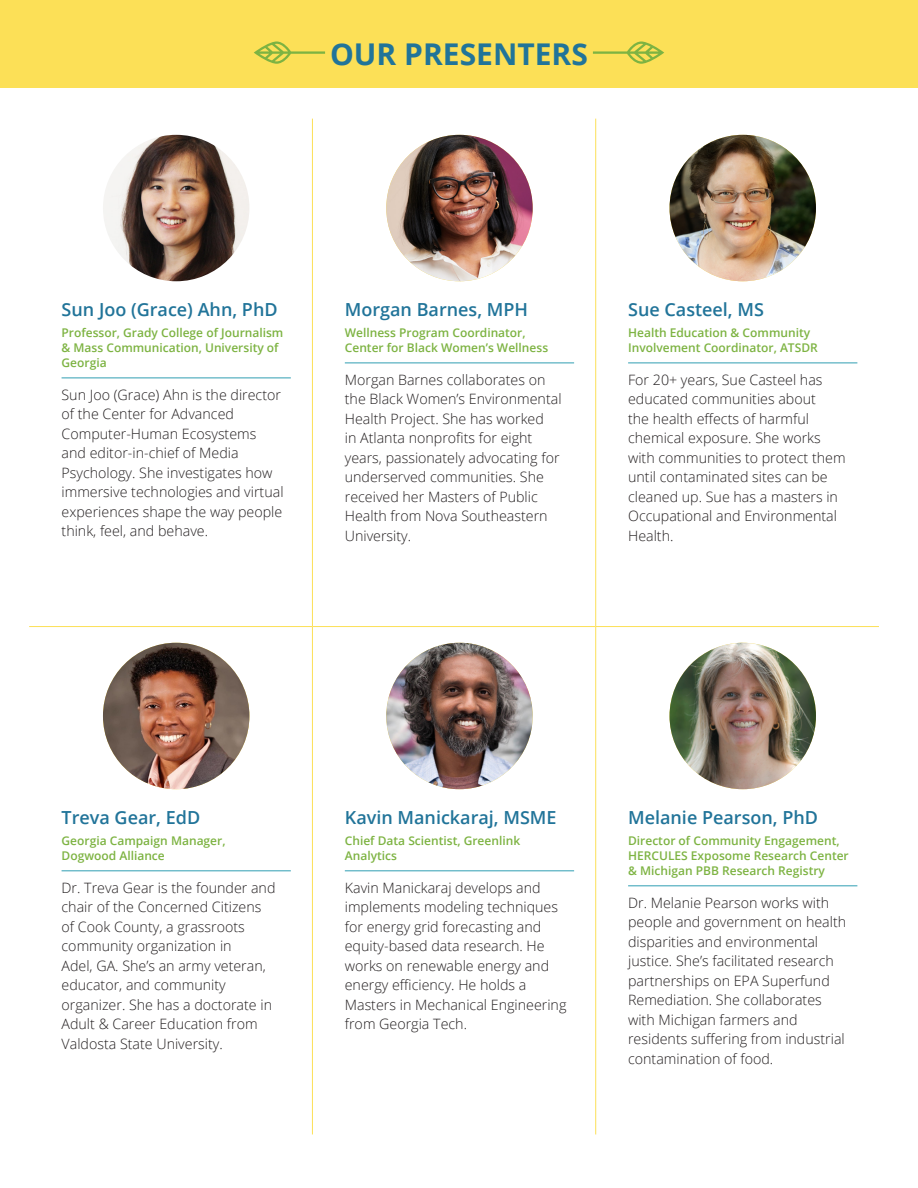
<style>
.page{position:relative;width:918px;height:1188px;background:#fff}
.page>*{position:absolute;margin:0;border:0;box-sizing:border-box;transform-origin:0 0}
.t1{font:700 30px "Open Sans";color:#217499}
.Bio_-_Name{font:600 18px "Open Sans";color:#217499}
.Bio_-_Detail{font:300 14.25px/19.5px "Open Sans";color:#231f20}
.Bio_title{font:600 12px/15px "Open Sans";color:#7db342}
</style>
<div class="page">
<hr style="left:312px;top:119px;width:1px;height:507px;background:#fce057">
<hr style="left:595px;top:119px;width:1px;height:507px;background:#fce057">
<hr style="left:29px;top:626px;width:283px;height:1px;background:#fce057">
<hr style="left:312px;top:626px;width:284px;height:1px;background:#fce057">
<hr style="left:312px;top:627px;width:1px;height:507px;background:#fce057">
<hr style="left:596px;top:626px;width:283px;height:1px;background:#fce057">
<hr style="left:595px;top:627px;width:1px;height:507px;background:#fce057">
<hr style="left:62px;top:378px;width:229px;height:1px;background:#309eb3">
<img style="left:103px;top:135px;width:146px;height:146px;border-radius:73px">
<hr style="left:345px;top:363px;width:229px;height:1px;background:#309eb3">
<img style="left:386px;top:135px;width:147px;height:146px;border-radius:73px">
<hr style="left:628px;top:363px;width:229px;height:1px;background:#309eb3">
<img style="left:670px;top:135px;width:146px;height:146px;border-radius:73px">
<hr style="left:62px;top:870px;width:229px;height:1px;background:#309eb3">
<img style="left:103px;top:643px;width:146px;height:146px;border-radius:73px">
<hr style="left:345px;top:870px;width:229px;height:1px;background:#309eb3">
<img style="left:386px;top:643px;width:147px;height:146px;border-radius:73px">
<hr style="left:628px;top:885px;width:229px;height:1px;background:#309eb3">
<img style="left:670px;top:643px;width:146px;height:146px;border-radius:73px">
<div style="left:0;top:0;width:918px;height:87px;background:#fce057"></div>
<svg style="left:593px;top:41px;width:71px;height:23px"></svg>
<svg style="left:254px;top:41px;width:71px;height:23px"></svg>
<p class="t1" style="left:330px;top:33px;width:259px">OUR PRESENTERS</p>
<p class="Bio_-_Name" style="left:62px;top:297px;width:218px">Sun Joo (Grace) Ahn, PhD</p>
<p class="Bio_title" style="left:62px;top:325px;width:223px">Professor, Grady College of Journalism &amp; Mass Communication, University of<br>Georgia</p>
<p class="Bio_-_Detail" style="left:62px;top:384px;width:224px">Sun Joo (Grace) Ahn is the director of the Center for Advanced<br>Computer-Human Ecosystems and editor-in-chief of Media<br>Psychology. She investigates how immersive technologies and virtual experiences shape the way people think, feel, and behave.</p>
<p class="Bio_-_Name" style="left:345px;top:297px;width:185px">Morgan Barnes, MPH</p>
<p class="Bio_title" style="left:345px;top:325px;width:205px">Wellness Program Coordinator,<br>Center for Black Women’s Wellness</p>
<p class="Bio_-_Detail" style="left:345px;top:369px;width:218px">Morgan Barnes collaborates on the Black Women’s Environmental<br>Health Project. She has worked<br>in Atlanta nonprofits for eight years, passionately advocating for underserved communities. She received her Masters of Public<br>Health from Nova Southeastern<br>University.</p>
<p class="Bio_-_Name" style="left:628px;top:297px;width:137px">Sue Casteel, MS</p>
<p class="Bio_title" style="left:628px;top:325px;width:191px">Health Education &amp; Community<br>Involvement Coordinator, ATSDR</p>
<p class="Bio_-_Detail" style="left:628px;top:369px;width:219px">For 20+ years, Sue Casteel has educated communities about<br>the health effects of harmful chemical exposure. She works with communities to protect them until contaminated sites can be cleaned up. Sue has a masters in<br>Occupational and Environmental<br>Health.</p>
<p class="Bio_-_Name" style="left:62px;top:805px;width:140px">Treva Gear, EdD</p>
<p class="Bio_title" style="left:62px;top:833px;width:166px">Georgia Campaign Manager,<br>Dogwood Alliance</p>
<p class="Bio_-_Detail" style="left:62px;top:877px;width:215px">Dr. Treva Gear is the founder and chair of the Concerned Citizens of Cook County, a grassroots community organization in<br>Adel, GA. She’s an army veteran, educator, and community organizer. She has a doctorate in<br>Adult &amp; Career Education from<br>Valdosta State University.</p>
<p class="Bio_-_Name" style="left:345px;top:805px;width:213px">Kavin Manickaraj, MSME</p>
<p class="Bio_title" style="left:345px;top:833px;width:177px">Chief Data Scientist, Greenlink<br>Analytics</p>
<p class="Bio_-_Detail" style="left:345px;top:877px;width:215px">Kavin Manickaraj develops and implements modeling techniques</p>
<p class="Bio_-_Detail" style="left:345px;top:916px;width:198px">for energy grid forecasting and</p>
<p class="Bio_-_Detail" style="left:345px;top:936px;width:201px">equity-based data research. He</p>
<p class="Bio_-_Detail" style="left:345px;top:955px;width:223px">works on renewable energy and energy efficiency. He holds a<br>Masters in Mechanical Engineering from Georgia Tech.</p>
<p class="Bio_-_Name" style="left:628px;top:805px;width:191px">Melanie Pearson, PhD</p>
<p class="Bio_title" style="left:628px;top:833px;width:222px">Director of Community Engagement,<br>HERCULES Exposome Research Center &amp; Michigan PBB Research Registry</p>
<p class="Bio_-_Detail" style="left:628px;top:892px;width:220px">Dr. Melanie Pearson works with people and government on health disparities and environmental justice. She’s facilitated research partnerships on EPA Superfund<br>Remediation. She collaborates with Michigan farmers and residents suffering from industrial contamination of food.</p>
</div>
